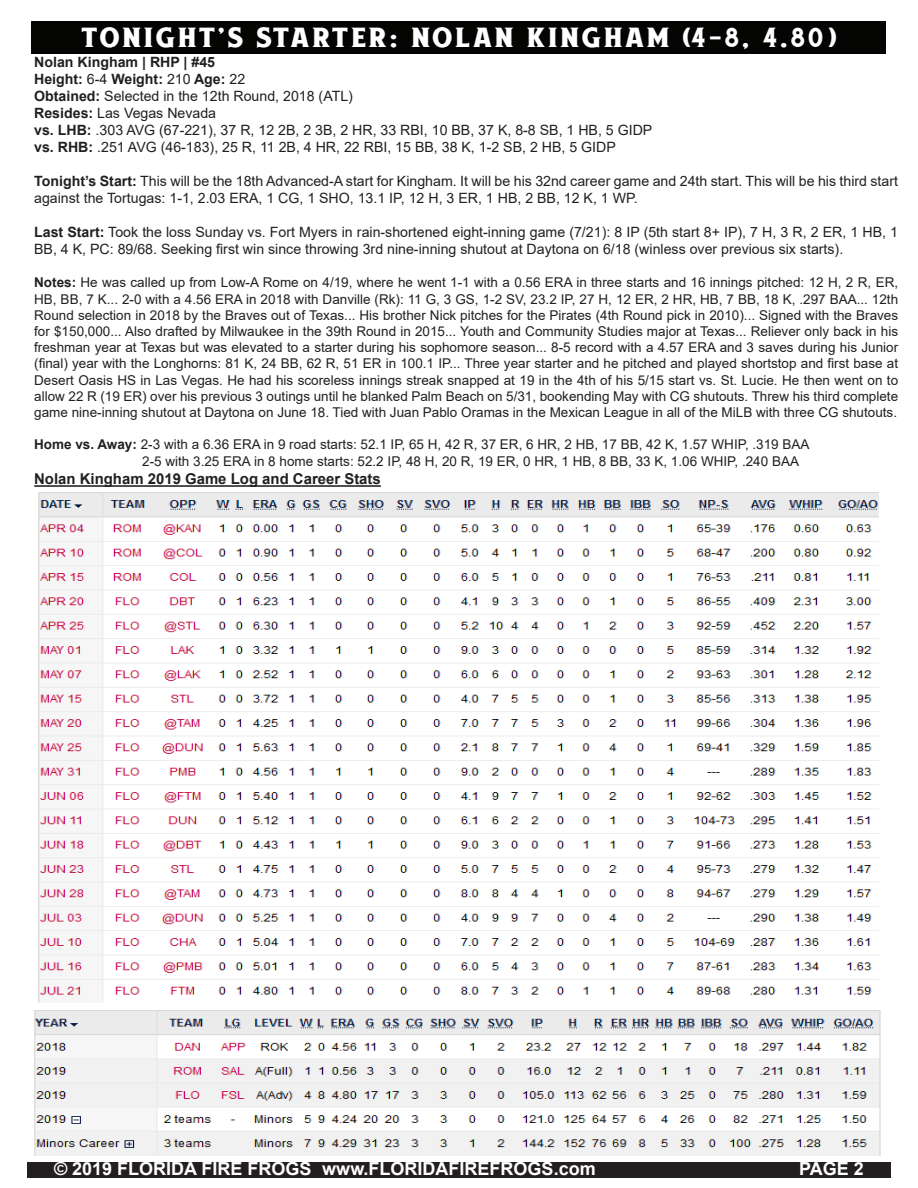
<style>
.page{position:relative;width:918px;height:1188px;background:#fff}
.page>*{position:absolute;margin:0;border:0;box-sizing:border-box;transform-origin:0 0}
.t1{font:37.5px "Fire Frogs";letter-spacing:.075em;color:#fff}
.t2{font:700 18px "Arial";color:#fff}
.t3{font:700 14.85px "Arial";color:#231f20}
.t4{font:14.1px/17px "Arial";color:#231f20}
.t5{font:700 14.1px "Arial";color:#231f20}
.t6{font:13.5px/16.2px "Arial";color:#231f20;text-align:justify}
.s1{font-weight:400}
.s2{font-weight:700}
</style>
<div class="page">
<div style="left:27px;top:1162px;width:864px;height:16px;background:#231f20"></div>
<div style="left:32px;top:21px;width:854px;height:33px;background:#040503"></div>
<hr style="left:34px;top:485px;width:347px;height:2px;background:#231f20">
<img style="left:38px;top:492px;width:840px;height:511px">
<img style="left:34px;top:1010px;width:847px;height:146px">
<p class="t1" style="left:82px;top:24px;width:756px">Tonight’s Starter: Nolan Kingham (4-8, 4.80)</p>
<p class="t5" style="left:34px;top:52px;width:182px">Nolan Kingham | RHP | #45</p>
<p class="t5" style="left:34px;top:69px;width:213px">Height: <span class="s1">6-4</span> Weight: <span class="s1">210</span> Age: <span class="s1">22</span></p>
<p class="t4" style="left:34px;top:88px;width:320px"><span class="s2">Obtained:</span> Selected in the 12th Round, 2018 (ATL)</p>
<p class="t4" style="left:34px;top:105px;width:184px"><span class="s2">Resides:</span> Las Vegas Nevada</p>
<p class="t4" style="left:34px;top:122px;width:620px"><span class="s2">vs. LHB:</span> .303 AVG (67-221), 37 R, 12 2B, 2 3B, 2 HR, 33 RBI, 10 BB, 37 K, 8-8 SB, 1 HB, 5 GIDP</p>
<p class="t4" style="left:34px;top:139px;width:583px"><span class="s2">vs. RHB:</span> .251 AVG (46-183), 25 R, 11 2B, 4 HR, 22 RBI, 15 BB, 38 K, 1-2 SB, 2 HB, 5 GIDP</p>
<p class="t4" style="left:34px;top:173px;width:865px"><span class="s2">Tonight’s Start:</span> This will be the 18th Advanced-A start for Kingham. It will be his 32nd career game and 24th start. This will be his third start against the Tortugas: 1-1, 2.03 ERA, 1 CG, 1 SHO, 13.1 IP, 12 H, 3 ER, 1 HB, 2 BB, 12 K, 1 WP.</p>
<p class="t4" style="left:34px;top:224px;width:865px"><span class="s2">Last Start:</span> Took the loss Sunday vs. Fort Myers in rain-shortened eight-inning game (7/21): 8 IP (5th start 8+ IP), 7 H, 3 R, 2 ER, 1 HB, 1<br>BB, 4 K, PC: 89/68. Seeking first win since throwing 3rd nine-inning shutout at Daytona on 6/18 (winless over previous six starts).</p>
<p class="t6" style="left:34px;top:274px;width:866px"><span class="s2">Notes:</span> He was called up from Low-A Rome on 4/19, where he went 1-1 with a 0.56 ERA in three starts and 16 innings pitched: 12 H, 2 R, ER, HB, BB, 7 K... 2-0 with a 4.56 ERA in 2018 with Danville (Rk): 11 G, 3 GS, 1-2 SV, 23.2 IP, 27 H, 12 ER, 2 HR, HB, 7 BB, 18 K, .297 BAA... 12th Round selection in 2018 by the Braves out of Texas... His brother Nick pitches for the Pirates (4th Round pick in 2010)... Signed with the Braves for $150,000... Also drafted by Milwaukee in the 39th Round in 2015... Youth and Community Studies major at Texas... Reliever only back in his freshman year at Texas but was elevated to a starter during his sophomore season... 8-5 record with a 4.57 ERA and 3 saves during his Junior (final) year with the Longhorns: 81 K, 24 BB, 62 R, 51 ER in 100.1 IP... Three year starter and he pitched and played shortstop and first base at Desert Oasis HS in Las Vegas. He had his scoreless innings streak snapped at 19 in the 4th of his 5/15 start vs. St. Lucie. He then went on to allow 22 R (19 ER) over his previous 3 outings until he blanked Palm Beach on 5/31, bookending May with CG shutouts. Threw his third complete game nine-inning shutout at Daytona on June 18. Tied with Juan Pablo Oramas in the Mexican League in all of the MiLB with three CG shutouts.</p>
<p class="t6" style="left:142px;top:436px;width:669px;text-indent:-108px"><span class="s2">Home vs. Away:</span> 2-3 with a 6.36 ERA in 9 road starts: 52.1 IP, 65 H, 42 R, 37 ER, 6 HR, 2 HB, 17 BB, 42 K, 1.57 WHIP, .319 BAA<br>2-5 with 3.25 ERA in 8 home starts: 52.2 IP, 48 H, 20 R, 19 ER, 0 HR, 1 HB, 8 BB, 33 K, 1.06 WHIP, .240 BAA</p>
<p class="t3" style="left:34px;top:469px;width:348px">Nolan Kingham 2019 Game Log and Career Stats</p>
<h2 class="t2" style="left:54px;top:1156px;width:543px">© 2019 FLORIDA FIRE FROGS www.FLORIDAFIREFROGS.com</h2>
<h2 class="t2" style="left:799px;top:1156px;width:66px">PAGE 2</h2>
</div>
